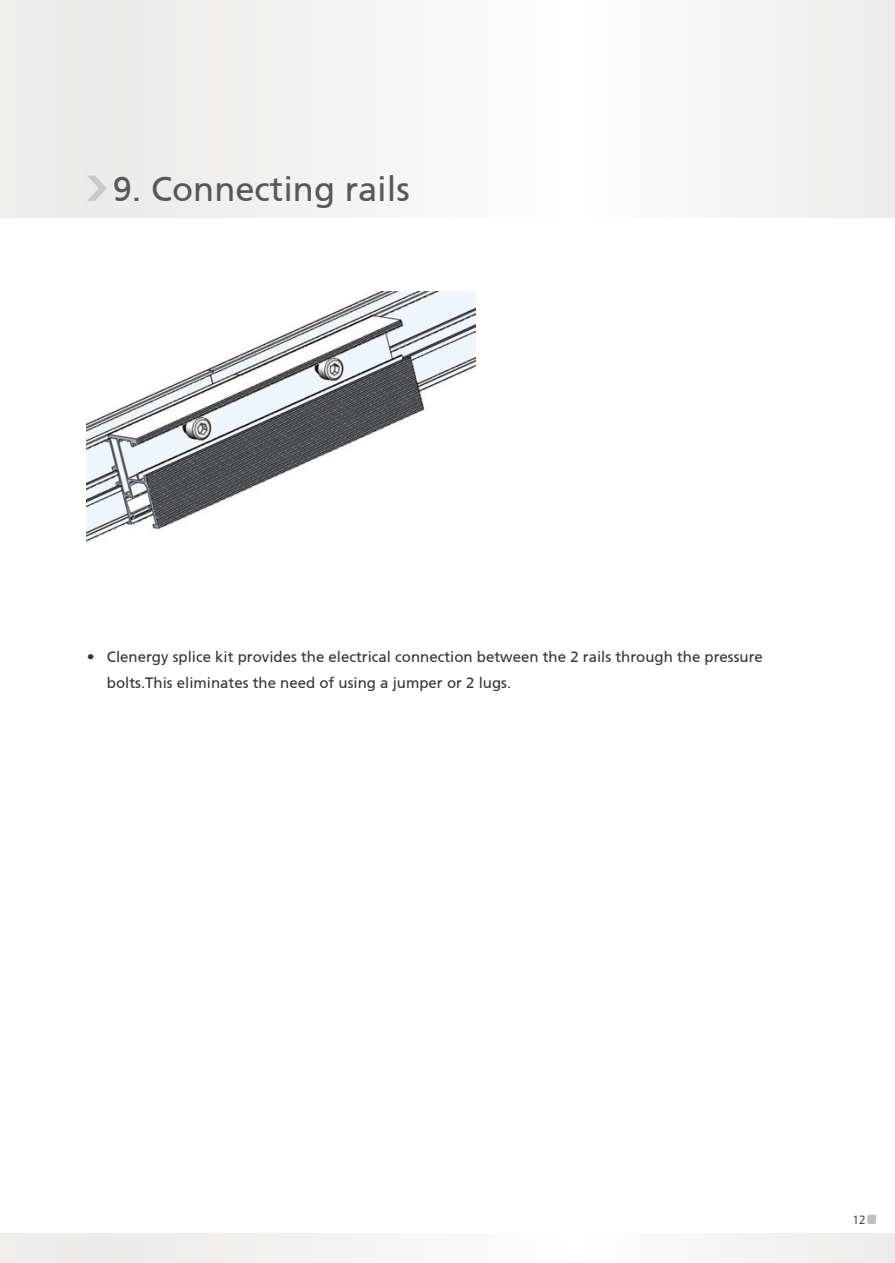
<style>
.page{position:relative;width:895px;height:1263px;background:#fff}
.page>*{position:absolute;margin:0;border:0;box-sizing:border-box;transform-origin:0 0}
.t1{font:34.5px "Frutiger CE";color:#57585a}
.t2{font:15px/26.2px "Frutiger CE";color:#373432}
.t3{font:300 12px "Frutiger LT";color:#231f20}
.s1{color:#59595c}
.s2{font-family:"Frutiger LT";font-weight:300;font-size:14.7px}
</style>
<div class="page">
<div style="left:0;top:0;width:895px;height:217px;background:#f4f3f3"></div>
<div style="left:0;top:1233px;width:895px;height:30px;background:#f3f3f2"></div>
<svg style="left:87px;top:175px;width:20px;height:26px"></svg>
<div style="left:867px;top:1215px;width:9px;height:9px;background:#c1bfbf"></div>
<img style="left:87px;top:291px;width:388px;height:251px">
<h1 class="t1" style="left:113px;top:169px;width:299px"><span class="s1">9.</span> Connecting rails</h1>
<p class="t2" style="left:107px;top:643px;width:657px;text-indent:-20px"><span class="s2">•</span> Clenergy splice kit provides the electrical connection between the 2 rails through the pressure bolts.This eliminates the need of using a jumper or 2 lugs.</p>
<p class="t3" style="left:852px;top:1213px;width:15px">12</p>
</div>
